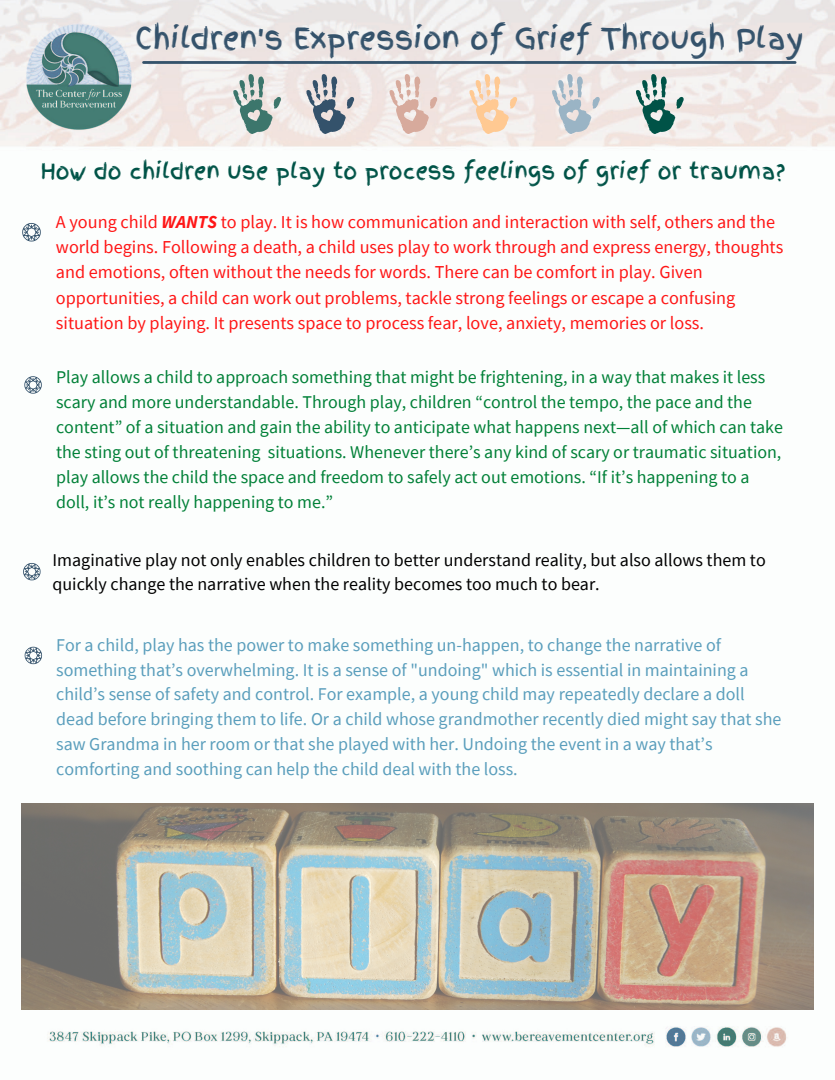
<style>
.page{position:relative;width:835px;height:1080px;background:#fff}
.page>*{position:absolute;margin:0;border:0;box-sizing:border-box;transform-origin:0 0}
.t1{font:29.25px "Finger Paint";color:#34526b}
.t2{font:21.75px "Finger Paint";color:#005347}
.t3{font:18.23px/25.3px "Source Sans Pro";color:#ff1616}
.t4{font:18px/24.8px "Source Sans Pro";color:#5a9ebc}
.t5{font:18px/24.8px "Source Sans Pro";color:#000}
.t6{font:17.92px/24.9px "Source Sans Pro";color:#008037}
.s1{font-weight:700;font-style:italic}
</style>
<div class="page">
<img style="left:0;top:0;width:835px;height:1047px">
<hr style="left:144px;top:61px;width:651px;height:3px;background:#34526b">
<img style="left:21px;top:804px;width:793px;height:205px">
<svg style="left:24px;top:376px;width:18px;height:18px"></svg>
<svg style="left:22px;top:223px;width:19px;height:19px"></svg>
<svg style="left:23px;top:563px;width:18px;height:17px"></svg>
<svg style="left:25px;top:647px;width:17px;height:17px"></svg>
<svg style="left:233px;top:74px;width:48px;height:60px;background:#b2c0bb"></svg>
<svg style="left:306px;top:74px;width:48px;height:60px;background:#aeb2b9"></svg>
<svg style="left:552px;top:74px;width:48px;height:60px;background:#d2d4d8"></svg>
<svg style="left:469px;top:74px;width:48px;height:60px"></svg>
<svg style="left:389px;top:74px;width:48px;height:60px;background:#e8d3cc"></svg>
<svg style="left:636px;top:74px;width:47px;height:60px"></svg>
<p class="t1" style="left:135px;top:16px;width:669px">Children's Expression of Grief Through Play</p>
<p class="t2" style="left:41px;top:155px;width:746px">How do children use play to process feelings of grief or trauma?</p>
<p class="t3" style="left:56px;top:209px;width:729px">A young child <span class="s1">WANTS</span> to play. It is how communication and interaction with self, others and the world begins. Following a death, a child uses play to work through and express energy, thoughts and emotions, often without the needs for words. There can be comfort in play. Given opportunities, a child can work out problems, tackle strong feelings or escape a confusing situation by playing. It presents space to process fear, love, anxiety, memories or loss.</p>
<p class="t6" style="left:56px;top:364px;width:728px">Play allows a child to approach something that might be frightening, in a way that makes it less scary and more understandable. Through play, children “control the tempo, the pace and the content” of a situation and gain the ability to anticipate what happens next—all of which can take the sting out of threatening situations. Whenever there’s any kind of scary or traumatic situation, play allows the child the space and freedom to safely act out emotions. “If it’s happening to a doll, it’s not really happening to me.”</p>
<p class="t5" style="left:53px;top:547px;width:715px">Imaginative play not only enables children to better understand reality, but also allows them to quickly change the narrative when the reality becomes too much to bear.</p>
<p class="t4" style="left:56px;top:632px;width:727px">For a child, play has the power to make something un-happen, to change the narrative of something that’s overwhelming. It is a sense of "undoing" which is essential in maintaining a child’s sense of safety and control. For example, a young child may repeatedly declare a doll dead before bringing them to life. Or a child whose grandmother recently died might say that she saw Grandma in her room or that she played with her. Undoing the event in a way that’s comforting and soothing can help the child deal with the loss.</p>
</div>
